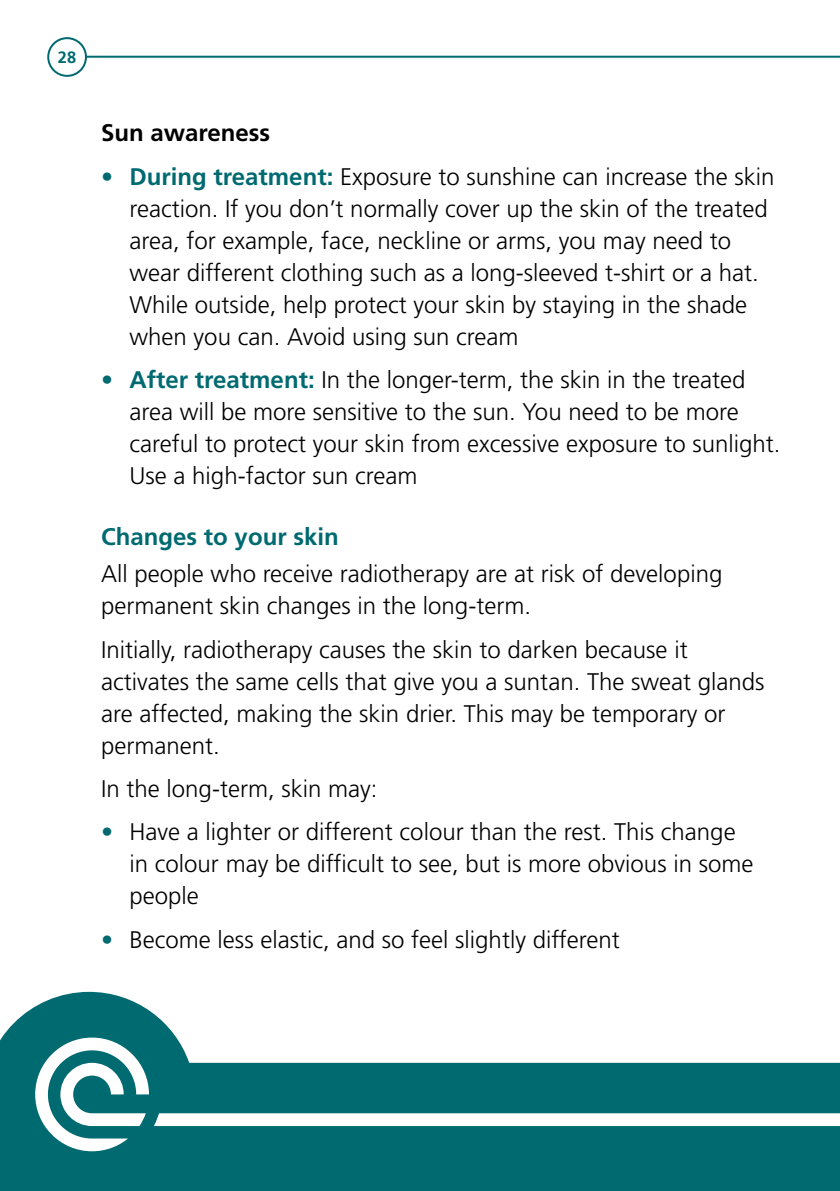
<style>
.page{position:relative;width:840px;height:1191px;background:#fff}
.page>*{position:absolute;margin:0;border:0;box-sizing:border-box;transform-origin:0 0}
.t1{font:300 24px/32px "Frutiger";color:#000}
.t2{font:700 24px "Frutiger";color:#006a71}
.t3{font:700 24px "Frutiger";color:#000}
.t4{font:700 16.4px "Frutiger";color:#006a71}
.s1{color:#006a71}
.s2{font-weight:700;color:#006a71}
</style>
<div class="page">
<svg style="left:0;top:992px;width:839px;height:199px;fill:#006a71"></svg>
<hr style="left:67px;top:56px;width:772px;height:2px;background:#006a71">
<div style="left:48px;top:38px;width:38px;height:38px;background:#fff;border-radius:50%"></div>
<div style="left:47px;top:37px;width:40px;height:40px;border:2px solid #006a71;border-radius:50%"></div>
<svg style="left:35px;top:1037px;width:804px;height:114px"></svg>
<p class="t4" style="left:58px;top:48px;width:20px">28</p>
<p class="t3" style="left:101px;top:119px;width:170px">Sun awareness</p>
<p class="t1" style="left:129px;top:160px;width:646px;text-indent:-28px"><span class="s1">•</span> <span class="s2">During treatment:</span> Exposure to sunshine can increase the skin reaction. If you don’t normally cover up the skin of the treated area, for example, face, neckline or arms, you may need to wear different clothing such as a long-sleeved t-shirt or a hat.<br>While outside, help protect your skin by staying in the shade when you can. Avoid using sun cream</p>
<p class="t1" style="left:129px;top:364px;width:652px;text-indent:-28px"><span class="s1">•</span> <span class="s2">After treatment:</span> In the longer-term, the skin in the treated area will be more sensitive to the sun. You need to be more careful to protect your skin from excessive exposure to sunlight.<br>Use a high-factor sun cream</p>
<p class="t2" style="left:101px;top:522px;width:239px">Changes to your skin</p>
<p class="t1" style="left:101px;top:558px;width:622px">All people who receive radiotherapy are at risk of developing permanent skin changes in the long-term.</p>
<p class="t1" style="left:101px;top:633px;width:664px">Initially, radiotherapy causes the skin to darken because it activates the same cells that give you a suntan. The sweat glands are affected, making the skin drier. This may be temporary or permanent.</p>
<p class="t1" style="left:101px;top:772px;width:278px">In the long-term, skin may:</p>
<p class="t1" style="left:129px;top:816px;width:625px;text-indent:-28px"><span class="s1">•</span> Have a lighter or different colour than the rest. This change in colour may be difficult to see, but is more obvious in some people</p>
<p class="t1" style="left:101px;top:923px;width:520px"><span class="s1">•</span> Become less elastic, and so feel slightly different</p>
</div>
